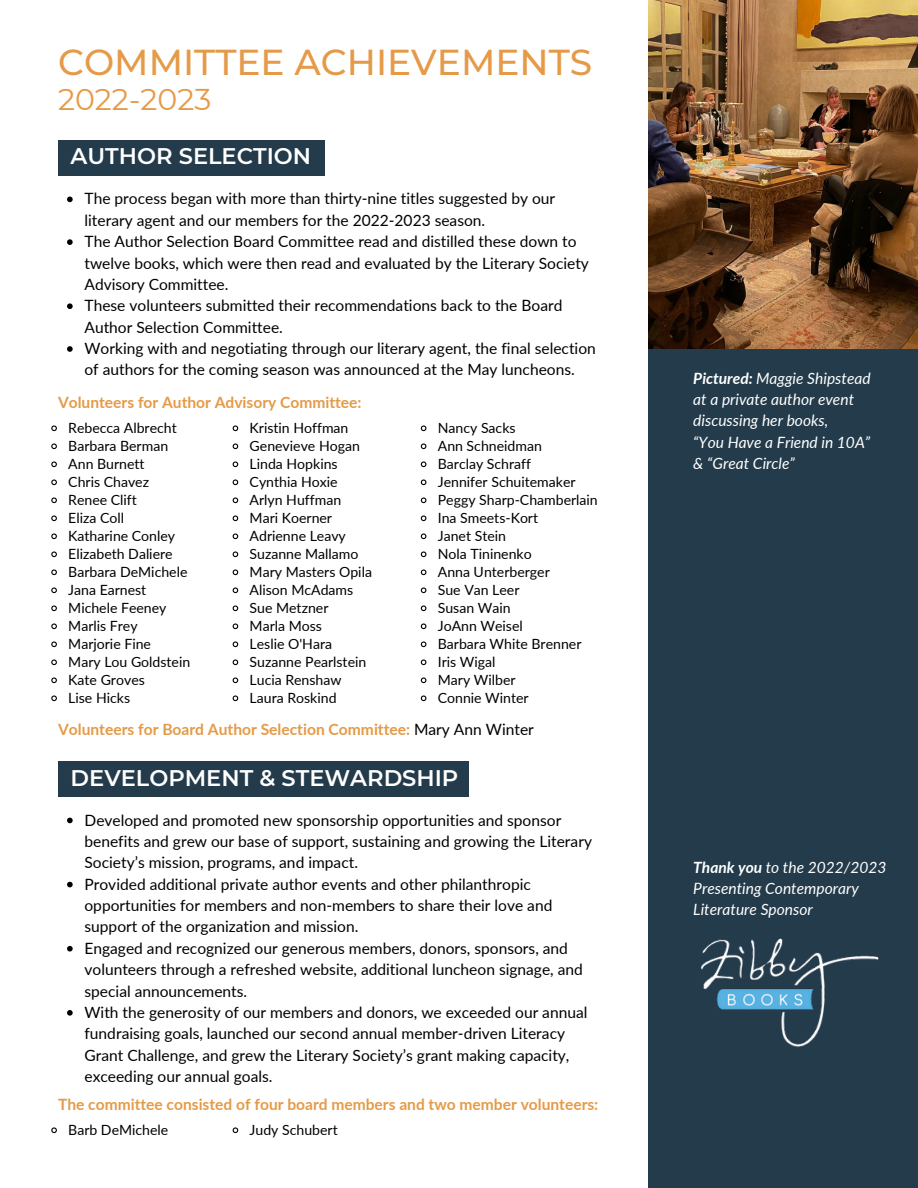
<style>
.page{position:relative;width:918px;height:1188px;background:#fff}
.page>*{position:absolute;margin:0;border:0;box-sizing:border-box;transform-origin:0 0}
.t1{font:500 36px "Montserrat";color:#e59a47}
.t2{font:30px "Montserrat";color:#e59a47}
.t3{font:600 22.5px "Montserrat";color:#fff}
.t4{font:15.6px/21.3px "Lato";color:#000001}
.t5{font:italic 15.6px/21.3px "Lato";color:#fff}
.t6{font:700 15.6px "Lato";color:#e59a47}
.t7{font:14.1px "Lato";color:#000}
.s1{font-weight:400;color:#000}
.s2{font-weight:700}
</style>
<div class="page">
<div style="left:648px;top:0;width:270px;height:1188px;background:#233b4a"></div>
<img style="left:648px;top:0;width:270px;height:348px">
<div style="left:58px;top:140px;width:267px;height:36px;background:#233b4a"></div>
<div style="left:58px;top:761px;width:411px;height:36px;background:#233b4a"></div>
<img style="left:701px;top:938px;width:178px;height:109px">
<svg style="left:67px;top:197px;width:6px;height:5px"></svg>
<svg style="left:67px;top:239px;width:6px;height:6px"></svg>
<svg style="left:67px;top:303px;width:6px;height:6px"></svg>
<svg style="left:67px;top:346px;width:6px;height:6px"></svg>
<svg style="left:232px;top:425px;width:7px;height:7px"></svg>
<svg style="left:232px;top:443px;width:7px;height:7px"></svg>
<svg style="left:232px;top:461px;width:7px;height:7px"></svg>
<svg style="left:232px;top:479px;width:7px;height:7px"></svg>
<svg style="left:232px;top:497px;width:7px;height:7px"></svg>
<svg style="left:232px;top:515px;width:7px;height:7px"></svg>
<svg style="left:232px;top:533px;width:7px;height:7px"></svg>
<svg style="left:232px;top:551px;width:7px;height:7px"></svg>
<svg style="left:232px;top:569px;width:7px;height:7px"></svg>
<svg style="left:232px;top:587px;width:7px;height:7px"></svg>
<svg style="left:232px;top:605px;width:7px;height:7px"></svg>
<svg style="left:232px;top:623px;width:7px;height:7px"></svg>
<svg style="left:232px;top:641px;width:7px;height:7px"></svg>
<svg style="left:232px;top:659px;width:7px;height:7px"></svg>
<svg style="left:232px;top:677px;width:7px;height:7px"></svg>
<svg style="left:232px;top:695px;width:7px;height:7px"></svg>
<svg style="left:420px;top:425px;width:7px;height:7px"></svg>
<svg style="left:420px;top:443px;width:7px;height:7px"></svg>
<svg style="left:420px;top:461px;width:7px;height:7px"></svg>
<svg style="left:420px;top:479px;width:7px;height:7px"></svg>
<svg style="left:420px;top:497px;width:7px;height:7px"></svg>
<svg style="left:420px;top:515px;width:7px;height:7px"></svg>
<svg style="left:420px;top:533px;width:7px;height:7px"></svg>
<svg style="left:420px;top:551px;width:7px;height:7px"></svg>
<svg style="left:420px;top:569px;width:7px;height:7px"></svg>
<svg style="left:420px;top:587px;width:7px;height:7px"></svg>
<svg style="left:420px;top:605px;width:7px;height:7px"></svg>
<svg style="left:420px;top:623px;width:7px;height:7px"></svg>
<svg style="left:420px;top:641px;width:7px;height:7px"></svg>
<svg style="left:420px;top:659px;width:7px;height:7px"></svg>
<svg style="left:420px;top:677px;width:7px;height:7px"></svg>
<svg style="left:420px;top:695px;width:7px;height:7px"></svg>
<svg style="left:51px;top:425px;width:6px;height:7px"></svg>
<svg style="left:51px;top:443px;width:6px;height:7px"></svg>
<svg style="left:51px;top:461px;width:6px;height:7px"></svg>
<svg style="left:51px;top:479px;width:6px;height:7px"></svg>
<svg style="left:51px;top:497px;width:6px;height:7px"></svg>
<svg style="left:51px;top:515px;width:6px;height:7px"></svg>
<svg style="left:51px;top:533px;width:6px;height:7px"></svg>
<svg style="left:51px;top:551px;width:6px;height:7px"></svg>
<svg style="left:51px;top:569px;width:6px;height:7px"></svg>
<svg style="left:51px;top:587px;width:6px;height:7px"></svg>
<svg style="left:51px;top:605px;width:6px;height:7px"></svg>
<svg style="left:51px;top:623px;width:6px;height:7px"></svg>
<svg style="left:51px;top:641px;width:6px;height:7px"></svg>
<svg style="left:51px;top:659px;width:6px;height:7px"></svg>
<svg style="left:51px;top:677px;width:6px;height:7px"></svg>
<svg style="left:51px;top:695px;width:6px;height:7px"></svg>
<svg style="left:67px;top:818px;width:6px;height:5px"></svg>
<svg style="left:67px;top:882px;width:6px;height:5px"></svg>
<svg style="left:67px;top:946px;width:6px;height:6px"></svg>
<svg style="left:67px;top:1010px;width:6px;height:6px"></svg>
<svg style="left:232px;top:1127px;width:7px;height:7px"></svg>
<svg style="left:51px;top:1127px;width:6px;height:7px"></svg>
<p class="t1" style="left:58px;top:40px;width:536px">COMMITTEE ACHIEVEMENTS</p>
<p class="t2" style="left:58px;top:81px;width:155px">2022-2023</p>
<p class="t3" style="left:71px;top:143px;width:242px">AUTHOR SELECTION</p>
<p class="t4" style="left:85px;top:188px;width:472px">The process began with more than thirty-nine titles suggested by our literary agent and our members for the 2022-2023 season.</p>
<p class="t4" style="left:85px;top:231px;width:506px">The Author Selection Board Committee read and distilled these down to twelve books, which were then read and evaluated by the Literary Society<br>Advisory Committee.</p>
<p class="t4" style="left:85px;top:295px;width:479px">These volunteers submitted their recommendations back to the Board<br>Author Selection Committee.</p>
<p class="t4" style="left:85px;top:337px;width:513px">Working with and negotiating through our literary agent, the final selection of authors for the coming season was announced at the May luncheons.</p>
<p class="t6" style="left:58px;top:393px;width:305px">Volunteers for Author Advisory Committee:</p>
<p class="t7" style="left:68px;top:419px;width:110px">Rebecca Albrecht</p>
<p class="t7" style="left:68px;top:437px;width:101px">Barbara Berman</p>
<p class="t7" style="left:68px;top:455px;width:78px">Ann Burnett</p>
<p class="t7" style="left:68px;top:473px;width:82px">Chris Chavez</p>
<p class="t7" style="left:68px;top:491px;width:70px">Renee Clift</p>
<p class="t7" style="left:68px;top:509px;width:57px">Eliza Coll</p>
<p class="t7" style="left:68px;top:527px;width:108px">Katharine Conley</p>
<p class="t7" style="left:68px;top:545px;width:106px">Elizabeth Daliere</p>
<p class="t7" style="left:68px;top:563px;width:121px">Barbara DeMichele</p>
<p class="t7" style="left:68px;top:581px;width:80px">Jana Earnest</p>
<p class="t7" style="left:68px;top:599px;width:100px">Michele Feeney</p>
<p class="t7" style="left:68px;top:617px;width:71px">Marlis Frey</p>
<p class="t7" style="left:68px;top:635px;width:84px">Marjorie Fine</p>
<p class="t7" style="left:68px;top:653px;width:124px">Mary Lou Goldstein</p>
<p class="t7" style="left:68px;top:671px;width:78px">Kate Groves</p>
<p class="t7" style="left:68px;top:689px;width:63px">Lise Hicks</p>
<p class="t6" style="left:58px;top:720px;width:477px">Volunteers for Board Author Selection Committee: <span class="s1">Mary Ann Winter</span></p>
<p class="t7" style="left:438px;top:419px;width:79px">Nancy Sacks</p>
<p class="t7" style="left:438px;top:437px;width:106px">Ann Schneidman</p>
<p class="t7" style="left:438px;top:455px;width:95px">Barclay Schraff</p>
<p class="t7" style="left:438px;top:473px;width:139px">Jennifer Schuitemaker</p>
<p class="t7" style="left:438px;top:491px;width:161px">Peggy Sharp-Chamberlain</p>
<p class="t7" style="left:438px;top:509px;width:102px">Ina Smeets-Kort</p>
<p class="t7" style="left:438px;top:527px;width:70px">Janet Stein</p>
<p class="t7" style="left:438px;top:545px;width:95px">Nola Tininenko</p>
<p class="t7" style="left:438px;top:563px;width:113px">Anna Unterberger</p>
<p class="t7" style="left:438px;top:581px;width:83px">Sue Van Leer</p>
<p class="t7" style="left:438px;top:599px;width:74px">Susan Wain</p>
<p class="t7" style="left:438px;top:617px;width:87px">JoAnn Weisel</p>
<p class="t7" style="left:438px;top:635px;width:145px">Barbara White Brenner</p>
<p class="t7" style="left:438px;top:653px;width:59px">Iris Wigal</p>
<p class="t7" style="left:438px;top:671px;width:79px">Mary Wilber</p>
<p class="t7" style="left:438px;top:689px;width:92px">Connie Winter</p>
<p class="t7" style="left:250px;top:419px;width:100px">Kristin Hoffman</p>
<p class="t7" style="left:250px;top:437px;width:112px">Genevieve Hogan</p>
<p class="t7" style="left:250px;top:455px;width:90px">Linda Hopkins</p>
<p class="t7" style="left:250px;top:473px;width:89px">Cynthia Hoxie</p>
<p class="t7" style="left:250px;top:491px;width:93px">Arlyn Huffman</p>
<p class="t7" style="left:250px;top:509px;width:84px">Mari Koerner</p>
<p class="t7" style="left:250px;top:527px;width:98px">Adrienne Leavy</p>
<p class="t7" style="left:250px;top:545px;width:110px">Suzanne Mallamo</p>
<p class="t7" style="left:250px;top:563px;width:124px">Mary Masters Opila</p>
<p class="t7" style="left:250px;top:581px;width:105px">Alison McAdams</p>
<p class="t7" style="left:250px;top:599px;width:80px">Sue Metzner</p>
<p class="t7" style="left:250px;top:617px;width:74px">Marla Moss</p>
<p class="t7" style="left:250px;top:635px;width:84px">Leslie O'Hara</p>
<p class="t7" style="left:250px;top:653px;width:118px">Suzanne Pearlstein</p>
<p class="t7" style="left:250px;top:671px;width:93px">Lucia Renshaw</p>
<p class="t7" style="left:250px;top:689px;width:88px">Laura Roskind</p>
<p class="t3" style="left:71px;top:764px;width:389px">DEVELOPMENT &amp; STEWARDSHIP</p>
<p class="t4" style="left:85px;top:809px;width:509px">Developed and promoted new sponsorship opportunities and sponsor benefits and grew our base of support, sustaining and growing the Literary<br>Society’s mission, programs, and impact.</p>
<p class="t4" style="left:85px;top:873px;width:469px">Provided additional private author events and other philanthropic opportunities for members and non-members to share their love and support of the organization and mission.</p>
<p class="t4" style="left:85px;top:937px;width:500px">Engaged and recognized our generous members, donors, sponsors, and volunteers through a refreshed website, additional luncheon signage, and special announcements.</p>
<p class="t4" style="left:85px;top:1001px;width:504px">With the generosity of our members and donors, we exceeded our annual fundraising goals, launched our second annual member-driven Literacy Grant Challenge, and grew the Literary Society’s grant making capacity, exceeding our annual goals.</p>
<p class="t6" style="left:58px;top:1095px;width:542px">The committee consisted of four board members and two member volunteers:</p>
<p class="t7" style="left:68px;top:1121px;width:102px">Barb DeMichele</p>
<p class="t7" style="left:250px;top:1121px;width:90px">Judy Schubert</p>
<p class="t5" style="left:693px;top:367px;width:179px"><span class="s2">Pictured:</span> Maggie Shipstead at a private author event discussing her books,</p>
<p class="t5" style="left:693px;top:431px;width:178px">“You Have a Friend in 10A”</p>
<p class="t5" style="left:693px;top:452px;width:103px">&amp; “Great Circle”</p>
<p class="t5" style="left:693px;top:856px;width:195px"><span class="s2">Thank you</span> to the 2022/2023<br>Presenting Contemporary<br>Literature Sponsor</p>
</div>
